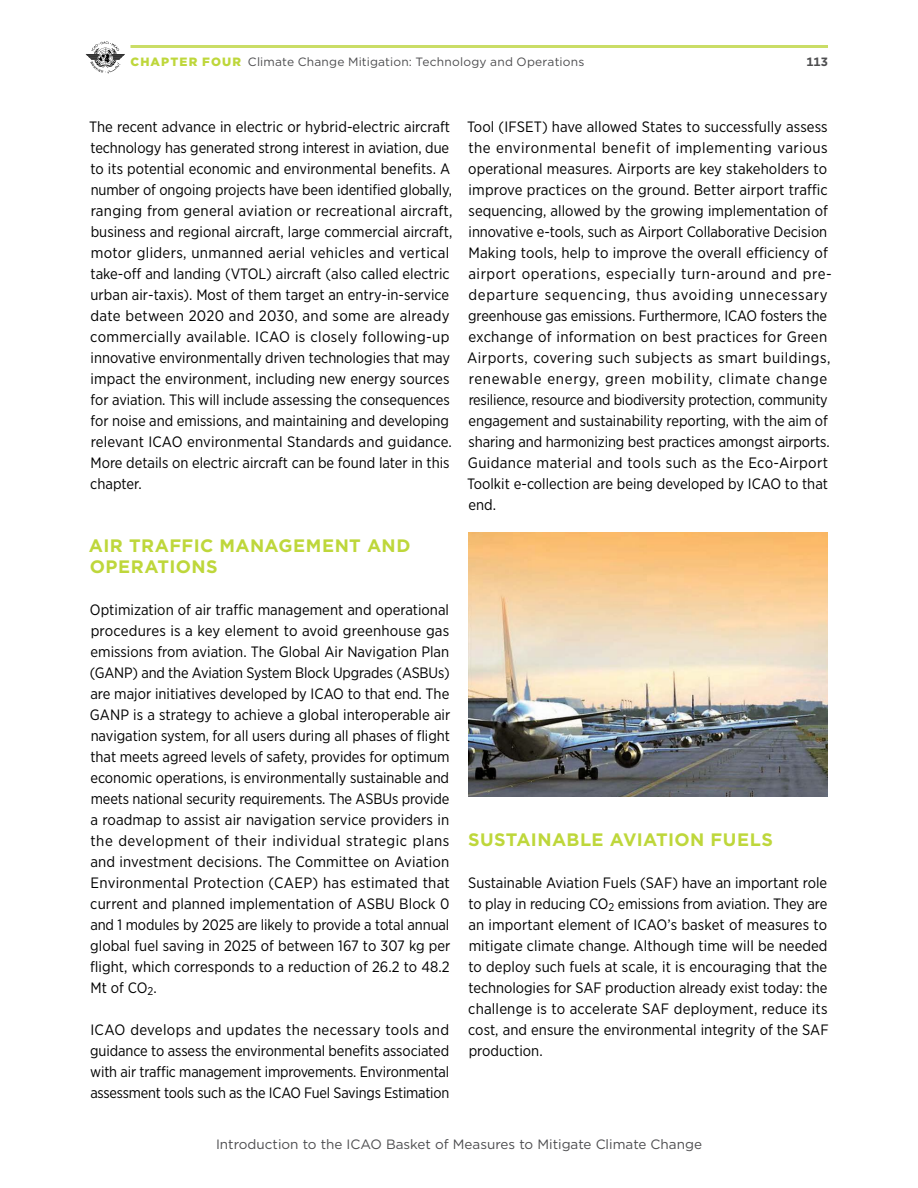
<style>
.page{position:relative;width:918px;height:1188px;background:#fff}
.page>*{position:absolute;margin:0;border:0;box-sizing:border-box;transform-origin:0 0}
.t1{font:700 18px/21px "Gotham";letter-spacing:.02em;color:#bed73b}
.t2{font:15px/21px "Gotham Narrow";color:#000;text-align:justify}
.t3{font:13.5px "Gotham";color:#4d4d4f}
.t4{font:12px "Gotham";letter-spacing:.015em;color:#4d4d4f}
.t5{font:700 12px "Gotham";color:#4d4d4f}
.s1{font-weight:900;color:#bed73b}
</style>
<div class="page">
<svg style="left:86px;top:41px;width:39px;height:33px"></svg>
<hr style="left:130px;top:45px;width:698px;height:3px;background:#cadd66">
<img style="left:468px;top:533px;width:360px;height:264px">
<p class="t4" style="left:130px;top:54px;width:455px"><span class="s1">CHAPTER FOUR</span> Climate Change Mitigation: Technology and Operations</p>
<p class="t5" style="left:806px;top:54px;width:23px">113</p>
<p class="t2" style="left:89px;top:116px;width:365px;text-align:left">The recent advance in electric or hybrid-electric aircraft technology has generated strong interest in aviation, due to its potential economic and environmental benefits. A number of ongoing projects have been identified globally, ranging from general aviation or recreational aircraft, business and regional aircraft, large commercial aircraft, motor gliders, unmanned aerial vehicles and vertical take-off and landing (VTOL) aircraft (also called electric urban air-taxis). Most of them target an entry-in-service date between 2020 and 2030, and some are already commercially available. ICAO is closely following-up innovative environmentally driven technologies that may impact the environment, including new energy sources for aviation. This will include assessing the consequences for noise and emissions, and maintaining and developing relevant ICAO environmental Standards and guidance.<br>More details on electric aircraft can be found later in this chapter.</p>
<p class="t1" style="left:89px;top:535px;width:323px">AIR TRAFFIC MANAGEMENT AND<br>OPERATIONS</p>
<p class="t2" style="left:90px;top:599px;width:362px">Optimization of air traffic management and operational procedures is a key element to avoid greenhouse gas emissions from aviation. The Global Air Navigation Plan (GANP) and the Aviation System Block Upgrades (ASBUs) are major initiatives developed by ICAO to that end. The GANP is a strategy to achieve a global interoperable air navigation system, for all users during all phases of flight that meets agreed levels of safety, provides for optimum economic operations, is environmentally sustainable and meets national security requirements. The ASBUs provide a roadmap to assist air navigation service providers in the development of their individual strategic plans and investment decisions. The Committee on Aviation Environmental Protection (CAEP) has estimated that current and planned implementation of ASBU Block 0 and 1 modules by 2025 are likely to provide a total annual global fuel saving in 2025 of between 167 to 307 kg per flight, which corresponds to a reduction of 26.2 to 48.2<br>Mt of CO<sub>2</sub>.</p>
<p class="t2" style="left:90px;top:1019px;width:361px">ICAO develops and updates the necessary tools and guidance to assess the environmental benefits associated with air traffic management improvements. Environmental assessment tools such as the ICAO Fuel Savings Estimation</p>
<p class="t2" style="left:467px;top:116px;width:366px;text-align:left">Tool (IFSET) have allowed States to successfully assess the environmental benefit of implementing various operational measures. Airports are key stakeholders to improve practices on the ground. Better airport traffic sequencing, allowed by the growing implementation of innovative e-tools, such as Airport Collaborative Decision Making tools, help to improve the overall efficiency of airport operations, especially turn-around and pre&shy;departure sequencing, thus avoiding unnecessary greenhouse gas emissions. Furthermore, ICAO fosters the exchange of information on best practices for Green Airports, covering such subjects as smart buildings, renewable energy, green mobility, climate change resilience, resource and biodiversity protection, community engagement and sustainability reporting, with the aim of sharing and harmonizing best practices amongst airports.<br>Guidance material and tools such as the Eco-Airport Toolkit e-collection are being developed by ICAO to that end.</p>
<p class="t1" style="left:468px;top:829px;width:307px">SUSTAINABLE AVIATION FUELS</p>
<p class="t2" style="left:468px;top:872px;width:362px">Sustainable Aviation Fuels (SAF) have an important role to play in reducing CO<sub>2</sub> emissions from aviation. They are an important element of ICAO’s basket of measures to mitigate climate change. Although time will be needed to deploy such fuels at scale, it is encouraging that the technologies for SAF production already exist today: the challenge is to accelerate SAF deployment, reduce its cost, and ensure the environmental integrity of the SAF production.</p>
<p class="t3" style="left:216px;top:1136px;width:487px">Introduction to the ICAO Basket of Measures to Mitigate Climate Change</p>
</div>
